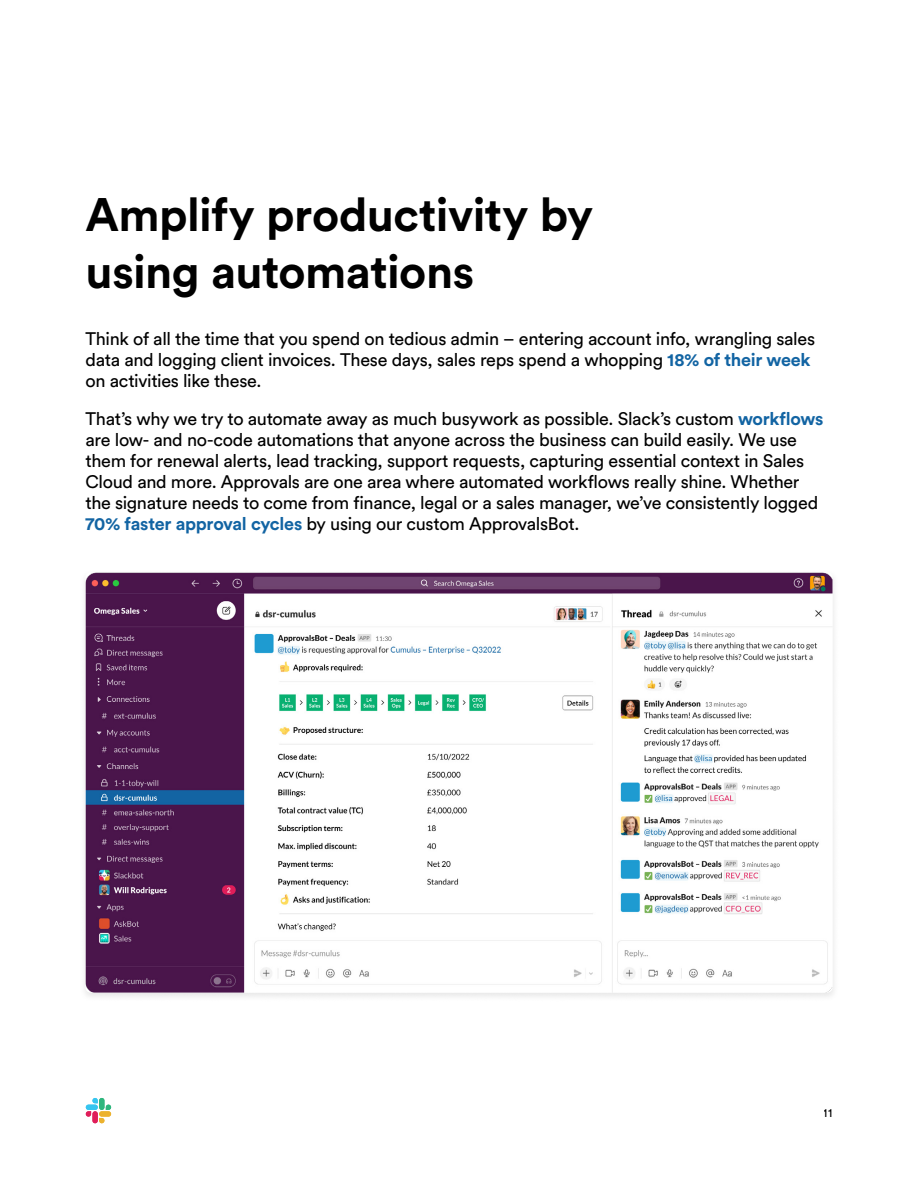
<style>
.page{position:relative;width:918px;height:1188px;background:#fff}
.page>*{position:absolute;margin:0;border:0;box-sizing:border-box;transform-origin:0 0}
.t1{font:700 46.5px/57px "Slack Circular";letter-spacing:-.01em;color:#000}
.t2{font:18px/21px "Slack Circular";letter-spacing:-.02em;color:#000}
.t3{font:12px "Slack Circular";color:#000}
.s1{font-weight:700;color:#1264a3}
</style>
<div class="page">
<svg style="left:86px;top:1111px;width:5px;height:6px"></svg>
<div style="left:92px;top:1111px;width:6px;height:12px;background:#e01e5a;border-radius:3px"></div>
<svg style="left:92px;top:1098px;width:6px;height:5px"></svg>
<div style="left:86px;top:1105px;width:12px;height:5px;background:#36c5f0;border-radius:3px"></div>
<svg style="left:106px;top:1105px;width:5px;height:5px"></svg>
<div style="left:99px;top:1098px;width:5px;height:12px;background:#2eb67d;border-radius:3px"></div>
<svg style="left:99px;top:1118px;width:5px;height:5px"></svg>
<div style="left:99px;top:1111px;width:12px;height:6px;background:#ecb22e;border-radius:3px"></div>
<div style="left:79px;top:569px;width:760px;height:433px;background:#000;opacity:.1"></div>
<img style="left:86px;top:572px;width:746px;height:421px">
<h1 class="t1" style="left:86px;top:184px;width:509px">Amplify productivity by using automations</h1>
<p class="t2" style="left:86px;top:328px;width:731px">Think of all the time that you spend on tedious admin – entering account info, wrangling sales data and logging client invoices. These days, sales reps spend a whopping <span class="s1">18% of their week </span>on activities like these.</p>
<p class="t2" style="left:86px;top:407px;width:739px">That’s why we try to automate away as much busywork as possible. Slack’s custom <span class="s1">workflows </span>are low- and no-code automations that anyone across the business can build easily. We use them for renewal alerts, lead tracking, support requests, capturing essential context in Sales Cloud and more. Approvals are one area where automated workflows really shine. Whether the signature needs to come from finance, legal or a sales manager, we’ve consistently logged <span class="s1">70% faster approval cycles</span> by using our custom ApprovalsBot.</p>
<p class="t3" style="left:824px;top:1105px;width:10px">11</p>
</div>
